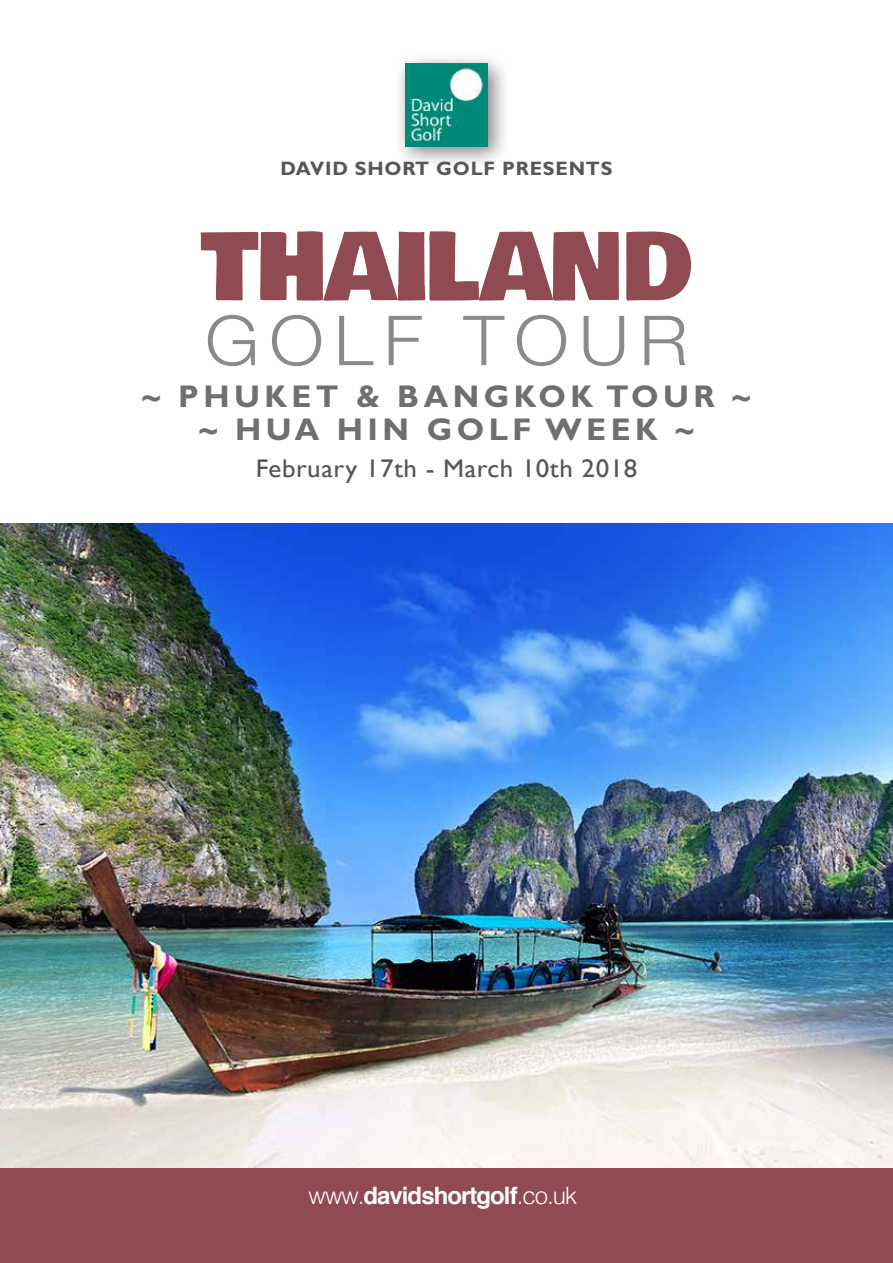
<style>
.page{position:relative;width:893px;height:1263px;background:#fff}
.page>*{position:absolute;margin:0;border:0;box-sizing:border-box;transform-origin:0 0}
.t1{font:91.35px "Bowlby One";letter-spacing:-.02em;color:#904a51;scale:.96 1}
.t2{font:300 69px "Helvetica Neue";letter-spacing:.14em;color:#898b88;scale:1.06 1}
.t3{font:700 31.5px/33px "Gill Sans Std";letter-spacing:.14em;color:#706f6f;text-align:center}
.t4{font:25.5px "Gill Sans";letter-spacing:.02em;color:#575756;scale:1.06 1}
.t5{font:700 24px "Helvetica";letter-spacing:-.04em;color:#fff}
.t6{font:700 19.5px "Gill Sans Std";letter-spacing:.04em;color:#575756}
.s1{font-weight:300}
</style>
<div class="page">
<img style="left:0;top:523px;width:893px;height:645px">
<div style="left:393px;top:52px;width:118px;height:117px;background:#000;opacity:.5"></div>
<img style="left:405px;top:64px;width:83px;height:82px">
<div style="left:0;top:1168px;width:893px;height:95px;background:#904a51"></div>
<p class="t6" style="left:280px;top:157px;width:333px">DAVID SHORT GOLF PRESENTS</p>
<h1 class="t1" style="left:201px;top:198px;width:513px">THAILAND</h1>
<h2 class="t2" style="left:205px;top:285px;width:457px">GOLF TOUR</h2>
<p class="t3" style="left:142px;top:380px;width:610px">~ PHUKET &amp; BANGKOK TOUR ~ ~ HUA HIN GOLF WEEK ~</p>
<p class="t4" style="left:256px;top:454px;width:361px">February 17th - March 10th 2018</p>
<p class="t5" style="left:309px;top:1176px;width:270px"><span class="s1">www.</span>davidshortgolf<span class="s1">.co.uk</span></p>
</div>
